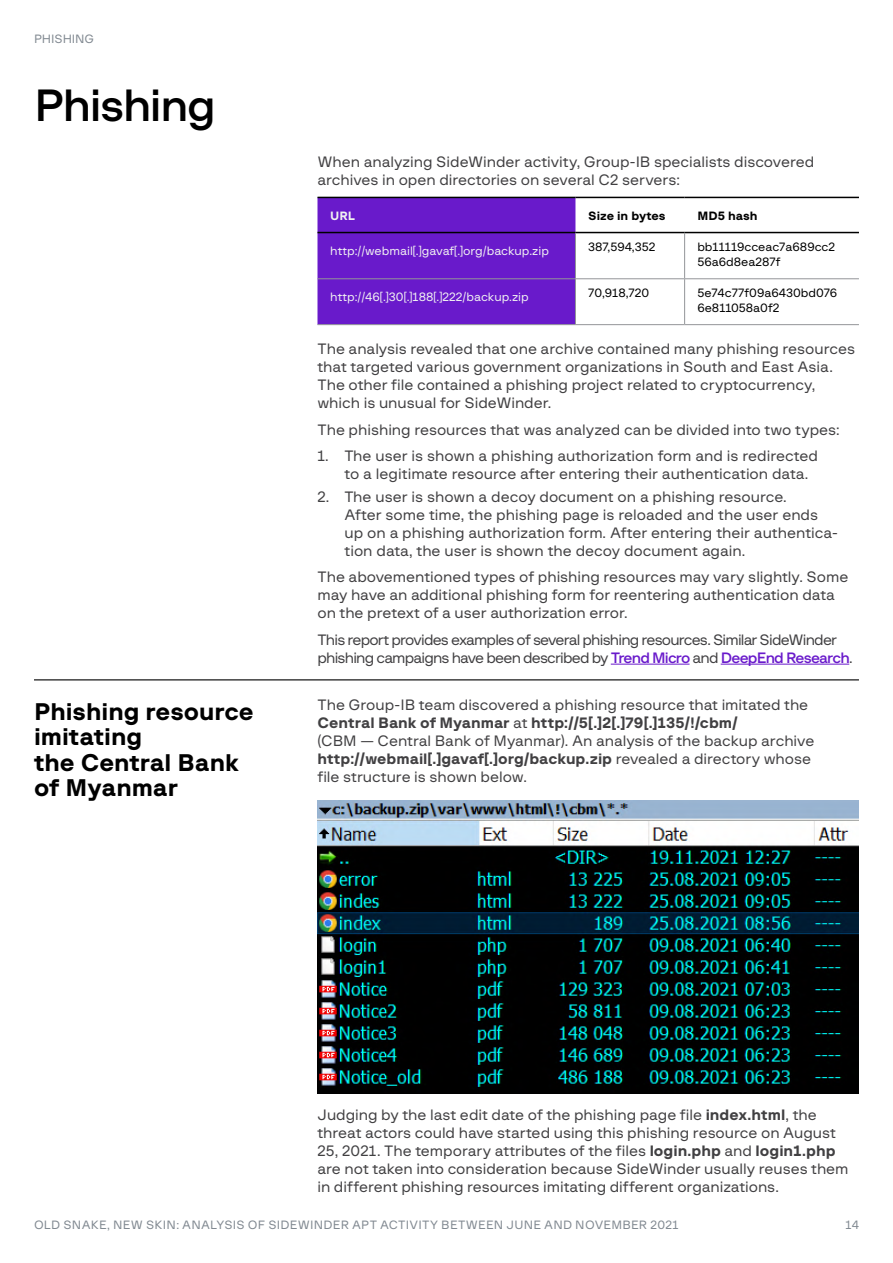
<style>
.page{position:relative;width:893px;height:1263px;background:#fff}
.page>*{position:absolute;margin:0;border:0;box-sizing:border-box;transform-origin:0 0}
.t1{font:45px "G font Medium";letter-spacing:-.03em;color:#000}
.t2{font:24px/25.5px "G font Bold";color:#000}
.t3{font:15px/18px "G font Regular";color:#414042}
.t4{font:15px/18px "G font Regular";letter-spacing:-.05em;color:#414042}
.t5{font:15px "G font Bold";color:#414042}
.t6{font:12px/15px "G font Regular";color:#000}
.t7{font:12px "G font Regular";letter-spacing:.02em;color:#818991}
.t8{font:12px "G font Regular";color:#f1f1f2}
.t9{font:12px "G font Bold";color:#000}
.t10{font:12px "G font Regular";letter-spacing:-.01em;color:#818991}
.t11{font:12px "G font Bold";color:#f1f1f2}
.s1{font-family:"G font Medium";color:#691acb}
.s2{font-family:"G font Regular"}
.s3{font-family:"G font Bold"}
</style>
<div class="page">
<hr style="left:611px;top:664px;width:79px;height:1px;background:#691acb">
<hr style="left:721px;top:664px;width:128px;height:1px;background:#691acb">
<div style="left:317px;top:198px;width:258px;height:126px;background:#691acb"></div>
<hr style="left:317px;top:197px;width:258px;height:1px;background:#000">
<hr style="left:575px;top:197px;width:110px;height:1px;background:#000">
<hr style="left:685px;top:197px;width:174px;height:1px;background:#000">
<hr style="left:317px;top:232px;width:258px;height:1px;background:#000">
<hr style="left:575px;top:232px;width:110px;height:1px;background:#000">
<hr style="left:685px;top:232px;width:174px;height:1px;background:#000">
<hr style="left:685px;top:278px;width:174px;height:1px;background:#939598">
<hr style="left:685px;top:324px;width:174px;height:1px;background:#939598">
<hr style="left:317px;top:278px;width:258px;height:1px;background:#939598">
<hr style="left:317px;top:324px;width:258px;height:1px;background:#939598">
<hr style="left:575px;top:233px;width:1px;height:45px;background:#939598">
<hr style="left:684px;top:233px;width:1px;height:45px;background:#939598">
<hr style="left:575px;top:278px;width:110px;height:1px;background:#939598">
<hr style="left:575px;top:279px;width:1px;height:45px;background:#939598">
<hr style="left:684px;top:279px;width:1px;height:45px;background:#939598">
<hr style="left:575px;top:324px;width:110px;height:1px;background:#939598">
<hr style="left:34px;top:679px;width:825px;height:1px;background:#000">
<img style="left:317px;top:800px;width:542px;height:293px">
<p class="t10" style="left:34px;top:32px;width:62px">PHISHING</p>
<h1 class="t1" style="left:34px;top:81px;width:183px">Phishing</h1>
<p class="t3" style="left:317px;top:153px;width:498px">When analyzing SideWinder activity, Group-IB specialists discovered archives in open directories on several C2 servers:</p>
<p class="t11" style="left:330px;top:209px;width:27px">URL</p>
<p class="t9" style="left:588px;top:209px;width:79px">Size in bytes</p>
<p class="t9" style="left:697px;top:209px;width:62px">MD5 hash</p>
<p class="t8" style="left:330px;top:245px;width:220px">http://webmail[.]gavaf[.]org/backup.zip</p>
<p class="t6" style="left:588px;top:239px;width:69px">387,594,352</p>
<p class="t6" style="left:697px;top:239px;width:139px">bb11119cceac7a689cc2<br>56a6d8ea287f</p>
<p class="t8" style="left:330px;top:290px;width:200px">http://46[.]30[.]188[.]222/backup.zip</p>
<p class="t6" style="left:588px;top:285px;width:62px">70,918,720</p>
<p class="t6" style="left:697px;top:285px;width:142px">5e74c77f09a6430bd076<br>6e811058a0f2</p>
<p class="t3" style="left:317px;top:340px;width:539px">The analysis revealed that one archive contained many phishing resources that targeted various government organizations in South and East Asia.<br>The other file contained a phishing project related to cryptocurrency, which is unusual for SideWinder.</p>
<p class="t3" style="left:317px;top:421px;width:524px">The phishing resources that was analyzed can be divided into two types:</p>
<p class="t3" style="left:344px;top:447px;width:475px;text-indent:-27px">1. The user is shown a phishing authorization form and is redirected to a legitimate resource after entering their authentication data.</p>
<p class="t3" style="left:344px;top:487px;width:495px;text-indent:-27px">2. The user is shown a decoy document on a phishing resource.<br>After some time, the phishing page is reloaded and the user ends up on a phishing authorization form. After entering their authentica&shy;tion data, the user is shown the decoy document again.</p>
<p class="t3" style="left:317px;top:568px;width:532px">The abovementioned types of phishing resources may vary slightly. Some may have an additional phishing form for reentering authentication data on the pretext of a user authorization error.</p>
<p class="t4" style="left:317px;top:630px;width:537px">This report provides examples of several phishing resources. Similar SideWinder phishing campaigns have been described by <span class="s1">Trend Micro</span> and <span class="s1">DeepEnd Research</span>.</p>
<h2 class="t2" style="left:34px;top:699px;width:221px">Phishing resource imitating<br>the Central Bank of Myanmar</h2>
<p class="t3" style="left:317px;top:696px;width:492px">The Group-IB team discovered a phishing resource that imitated the</p>
<p class="t5" style="left:317px;top:715px;width:422px">Central Bank of Myanmar <span class="s2">at</span> httр://5[.]2[.]79[.]135/!/cbm/</p>
<p class="t3" style="left:317px;top:732px;width:498px">(CBM — Central Bank of Myanmar). An analysis of the backup archive</p>
<p class="t5" style="left:317px;top:751px;width:495px">httр://webmail[.]gavaf[.]org/backup.zip <span class="s2">revealed a directory whose</span></p>
<p class="t3" style="left:317px;top:768px;width:211px">file structure is shown below.</p>
<p class="t3" style="left:317px;top:1106px;width:533px">Judging by the last edit date of the phishing page file <span class="s3">index.html</span>, the threat actors could have started using this phishing resource on August 25, 2021. The temporary attributes of the files <span class="s3">login.php</span> and <span class="s3">login1.php </span>are not taken into consideration because SideWinder usually reuses them in different phishing resources imitating different organizations.</p>
<p class="t7" style="left:34px;top:1218px;width:646px">OLD SNAKE, NEW SKIN: ANALYSIS OF SIDEWINDER APT ACTIVITY BETWEEN JUNE AND NOVEMBER 2021</p>
<p class="t7" style="left:845px;top:1218px;width:15px">14</p>
</div>
